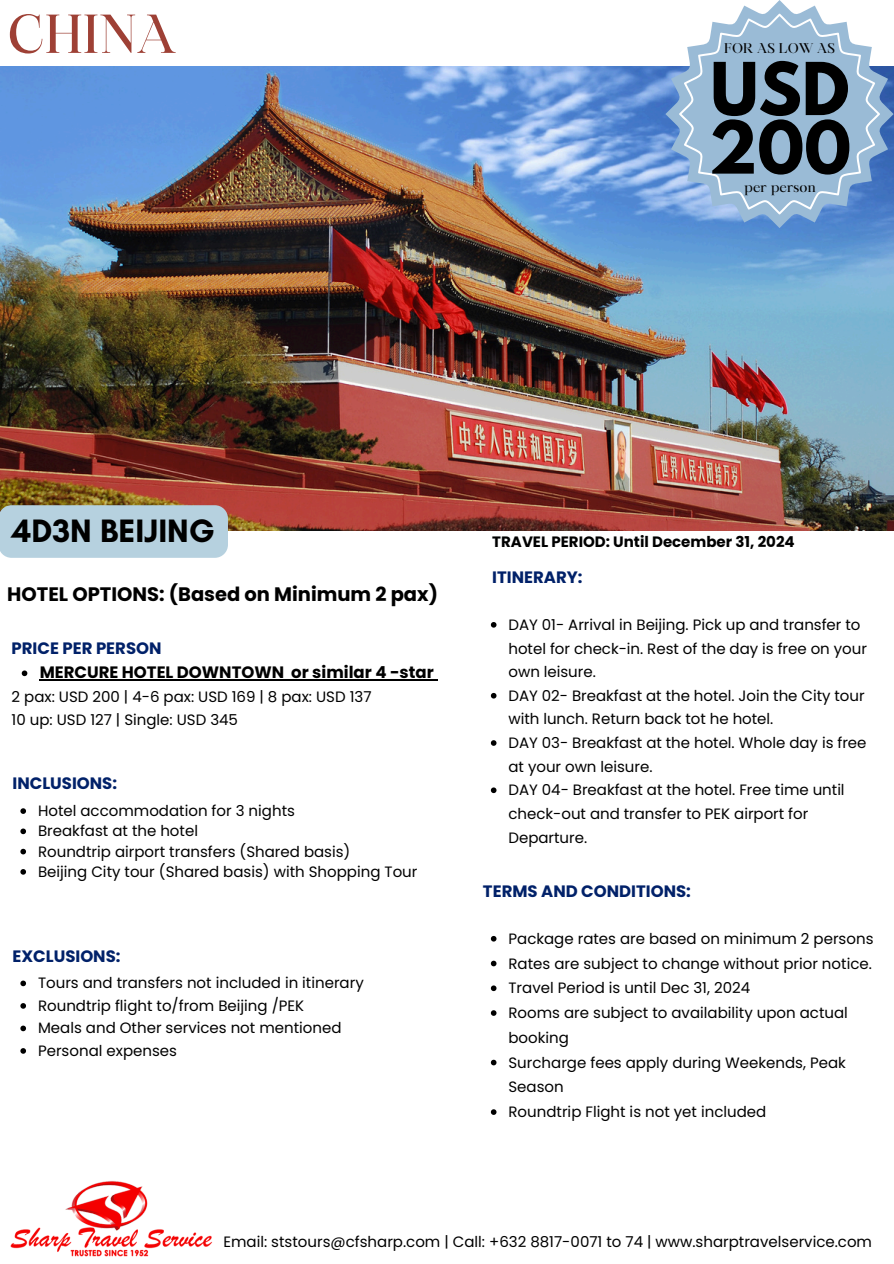
<style>
.page{position:relative;width:894px;height:1264px;background:#fff}
.page>*{position:absolute;margin:0;border:0;box-sizing:border-box;transform-origin:0 0}
.t1{font:700 64.5px/58.5px "League Spartan";color:#000}
.t2{font:52.5px "Maharlika";color:#9e4035}
.t3{font:700 33px "Glacial Indifference";color:#000}
.t4{font:700 19.5px "Poppins";color:#000}
.t5{font:700 16.5px "Poppins";color:#012169}
.t6{font:700 16.5px "Poppins";color:#000}
.t7{font:15px/23.7px "Poppins";color:#000}
.t8{font:700 15px "Poppins";color:#000}
.t9{font:13.5px "Maharlika";color:#000}
</style>
<div class="page">
<img style="left:0;top:67px;width:893px;height:463px">
<svg style="left:665px;top:0;width:228px;height:228px"></svg>
<svg style="left:678px;top:14px;width:201px;height:200px;background:#a2c0da"></svg>
<img style="left:10px;top:1181px;width:203px;height:76px">
<div style="left:0;top:505px;width:228px;height:53px;background:#b6d1df"></div>
<svg style="left:490px;top:936px;width:6px;height:5px"></svg>
<svg style="left:490px;top:960px;width:6px;height:6px"></svg>
<svg style="left:490px;top:985px;width:6px;height:6px"></svg>
<svg style="left:490px;top:1010px;width:6px;height:5px"></svg>
<svg style="left:490px;top:1059px;width:6px;height:6px"></svg>
<svg style="left:490px;top:1109px;width:6px;height:5px"></svg>
<svg style="left:22px;top:670px;width:5px;height:6px"></svg>
<hr style="left:40px;top:679px;width:244px;height:1px;background:#000">
<hr style="left:291px;top:679px;width:142px;height:1px;background:#000">
<svg style="left:490px;top:622px;width:6px;height:5px"></svg>
<svg style="left:490px;top:693px;width:6px;height:5px"></svg>
<svg style="left:490px;top:740px;width:6px;height:5px"></svg>
<svg style="left:490px;top:787px;width:6px;height:6px"></svg>
<svg style="left:20px;top:808px;width:6px;height:6px"></svg>
<svg style="left:20px;top:828px;width:6px;height:6px"></svg>
<svg style="left:20px;top:848px;width:6px;height:6px"></svg>
<svg style="left:20px;top:869px;width:6px;height:5px"></svg>
<svg style="left:20px;top:980px;width:6px;height:6px"></svg>
<svg style="left:20px;top:1003px;width:6px;height:5px"></svg>
<svg style="left:20px;top:1025px;width:6px;height:6px"></svg>
<svg style="left:20px;top:1048px;width:6px;height:5px"></svg>
<p class="t2" style="left:7px;top:13px;width:171px">CHINA</p>
<h1 class="t9" style="left:723px;top:42px;width:112px">FOR AS LOW AS</h1>
<h2 class="t1" style="left:708px;top:68px;width:144px">USD<br>200</h2>
<p class="t9" style="left:744px;top:182px;width:73px">per person</p>
<h3 class="t3" style="left:12px;top:511px;width:204px">4D3N BEIJING</h3>
<h5 class="t4" style="left:7px;top:580px;width:432px">HOTEL OPTIONS: (Based on Minimum 2 pax)</h5>
<h5 class="t5" style="left:12px;top:636px;width:151px">PRICE PER PERSON</h5>
<p class="t6" style="left:40px;top:661px;width:395px">MERCURE HOTEL DOWNTOWN or similar 4 -star</p>
<p class="t7" style="left:12px;top:685px;width:361px">2 pax: USD 200 | 4-6 pax: USD 169 | 8 pax: USD 137</p>
<p class="t7" style="left:12px;top:707px;width:228px">10 up: USD 127 | Single: USD 345</p>
<h5 class="t5" style="left:13px;top:772px;width:106px">INCLUSIONS:</h5>
<p class="t7" style="left:38px;top:799px;width:258px">Hotel accommodation for 3 nights</p>
<p class="t7" style="left:38px;top:819px;width:161px">Breakfast at the hotel</p>
<p class="t7" style="left:38px;top:839px;width:314px">Roundtrip airport transfers (Shared basis)</p>
<p class="t7" style="left:38px;top:859px;width:381px">Beijing City tour (Shared basis) with Shopping Tour</p>
<p class="t5" style="left:13px;top:944px;width:109px">EXCLUSIONS:</p>
<p class="t7" style="left:38px;top:971px;width:327px">Tours and transfers not included in itinerary</p>
<p class="t7" style="left:38px;top:993px;width:267px">Roundtrip flight to/from Beijing /PEK</p>
<p class="t7" style="left:38px;top:1016px;width:305px">Meals and Other services not mentioned</p>
<p class="t7" style="left:38px;top:1038px;width:140px">Personal expenses</p>
<p class="t8" style="left:492px;top:531px;width:304px">TRAVEL PERIOD: Until December 31, 2024</p>
<h5 class="t5" style="left:492px;top:565px;width:92px">ITINERARY:</h5>
<p class="t7" style="left:508px;top:612px;width:360px">DAY 01- Arrival in Beijing. Pick up and transfer to hotel for check-in. Rest of the day is free on your own leisure.</p>
<p class="t7" style="left:508px;top:683px;width:357px">DAY 02- Breakfast at the hotel. Join the City tour with lunch. Return back tot he hotel.</p>
<p class="t7" style="left:508px;top:731px;width:359px">DAY 03- Breakfast at the hotel. Whole day is free at your own leisure.</p>
<p class="t7" style="left:508px;top:778px;width:337px">DAY 04- Breakfast at the hotel. Free time until check-out and transfer to PEK airport for<br>Departure.</p>
<p class="t5" style="left:483px;top:879px;width:209px">TERMS AND CONDITIONS:</p>
<h4 class="t7" style="left:508px;top:926px;width:366px">Package rates are based on minimum 2 persons</h4>
<h5 class="t7" style="left:508px;top:951px;width:365px">Rates are subject to change without prior notice.</h5>
<p class="t7" style="left:508px;top:976px;width:243px">Travel Period is until Dec 31, 2024</p>
<p class="t7" style="left:508px;top:1000px;width:341px;line-height:24.8px">Rooms are subject to availability upon actual booking</p>
<p class="t7" style="left:508px;top:1049px;width:339px;line-height:24.8px">Surcharge fees apply during Weekends, Peak<br>Season</p>
<p class="t7" style="left:508px;top:1100px;width:259px">Roundtrip Flight is not yet included</p>
<h6 class="t7" style="left:223px;top:1229px;width:650px">Email: ststours@cfsharp.com | Call: +632 8817-0071 to 74 | www.sharptravelservice.com</h6>
</div>
